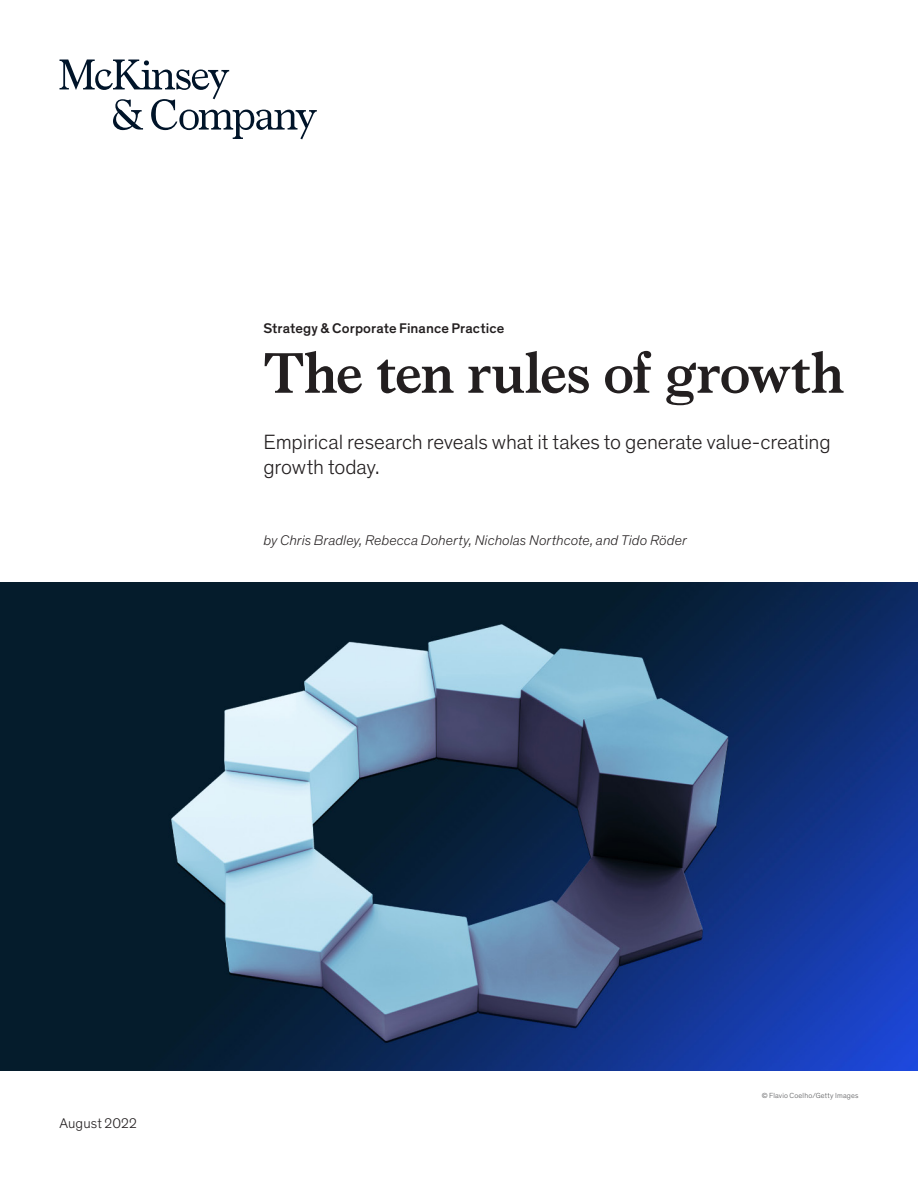
<style>
.page{position:relative;width:918px;height:1188px;background:#fff}
.page>*{position:absolute;margin:0;border:0;box-sizing:border-box;transform-origin:0 0}
.Title_of_article-dee{font:700 57px "Bower";letter-spacing:-.01em;color:#231f20}
.Standfirst-Dek_McKin{font:300 21px/25.5px "Mc Kinsey Sans";letter-spacing:-.005em;color:#231f20}
.Author_byline{font:italic 300 14.25px "Mc Kinsey Sans";letter-spacing:.005em;color:#231f20}
.Eyebrow{font:500 14.25px "Mc Kinsey Sans";letter-spacing:.005em;color:#231f20}
.Cover_date_-_Deep_bl{font:300 14.25px "Mc Kinsey Sans";letter-spacing:.005em;color:#231f20}
.Art_Photo_credit{font:300 7.5px "Mc Kinsey Sans";letter-spacing:.02em;color:#57585a}
</style>
<div class="page">
<img style="left:0;top:582px;width:918px;height:488px">
<svg style="left:60px;top:60px;width:257px;height:79px"></svg>
<p class="Eyebrow" style="left:264px;top:317px;width:242px">Strategy &amp; Corporate Finance Practice</p>
<p class="Title_of_article-dee" style="left:264px;top:331px;width:582px">The ten rules of growth</p>
<p class="Standfirst-Dek_McKin" style="left:264px;top:428px;width:569px">Empirical research reveals what it takes to generate value-creating growth today.</p>
<p class="Author_byline" style="left:264px;top:530px;width:425px">by Chris Bradley, Rebecca Doherty, Nicholas Northcote, and Tido Röder</p>
<p class="Cover_date_-_Deep_bl" style="left:60px;top:1113px;width:79px">August 2022</p>
<p class="Art_Photo_credit" style="left:762px;top:1090px;width:98px">© Flavio Coelho/Getty Images</p>
</div>
